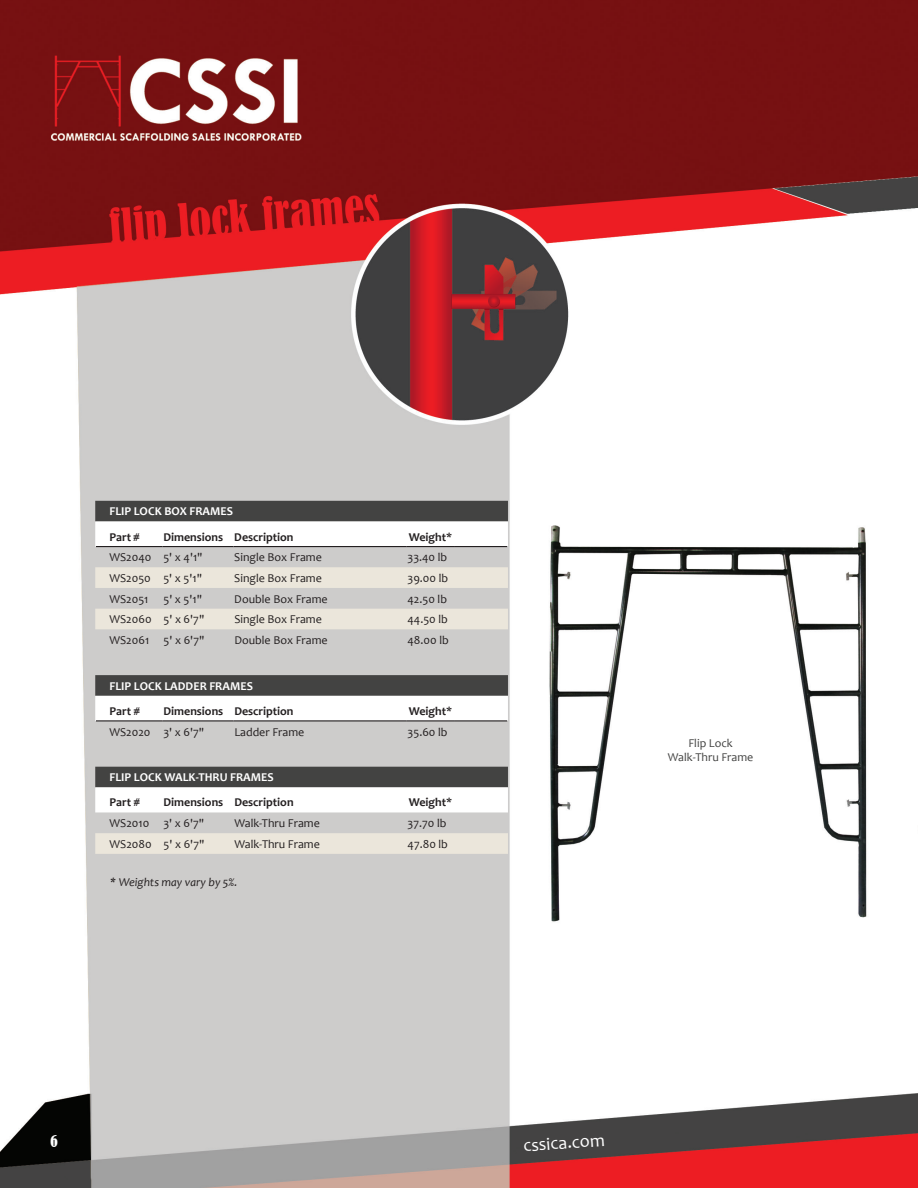
<style>
.page{position:relative;width:918px;height:1188px;background:#fff}
.page>*{position:absolute;margin:0;border:0;box-sizing:border-box;transform-origin:0 0}
.t1{font:18px "Candara";color:#fff}
.t2{font:condensed 15px "Bernard";color:#fff}
.t3{font:12px "Candara";color:#231f20}
.t4{font:700 12px "Candara";color:#231f20}
.t5{font:700 12px "Candara";color:#fff}
.t6{font:12px/14.4px "Candara";color:#434342;text-align:center}
.t7{font:italic 12px "Candara";color:#231f20}
</style>
<div class="page">
<img style="left:0;top:0;width:918px;height:1188px">
<div style="left:95px;top:501px;width:413px;height:20px;background:#434342"></div>
<svg style="left:95px;top:521px;width:413px;height:46px"></svg>
<svg style="left:95px;top:567px;width:413px;height:287px;fill:#cdcccb"></svg>
<hr style="left:96px;top:546px;width:67px;height:1px;background:#231f20">
<hr style="left:163px;top:546px;width:71px;height:1px;background:#231f20">
<hr style="left:234px;top:546px;width:173px;height:1px;background:#231f20">
<hr style="left:407px;top:546px;width:47px;height:1px;background:#231f20">
<hr style="left:454px;top:546px;width:53px;height:1px;background:#231f20">
<hr style="left:96px;top:720px;width:67px;height:1px;background:#231f20">
<hr style="left:163px;top:720px;width:71px;height:1px;background:#231f20">
<hr style="left:234px;top:720px;width:173px;height:1px;background:#231f20">
<hr style="left:407px;top:720px;width:47px;height:1px;background:#231f20">
<hr style="left:454px;top:720px;width:53px;height:1px;background:#231f20">
<p class="t5" style="left:110px;top:504px;width:125px">FLIP LOCK BOX FRAMES</p>
<p class="t4" style="left:110px;top:529px;width:32px">Part #</p>
<p class="t4" style="left:163px;top:529px;width:132px">Dimensions Description</p>
<p class="t4" style="left:409px;top:529px;width:45px">Weight*</p>
<p class="t3" style="left:110px;top:550px;width:95px">WS2040 5' x 4'1"</p>
<p class="t3" style="left:234px;top:550px;width:89px">Single Box Frame</p>
<p class="t3" style="left:408px;top:550px;width:41px">33.40 lb</p>
<p class="t3" style="left:110px;top:571px;width:94px">WS2050 5' x 5'1"</p>
<p class="t3" style="left:234px;top:571px;width:89px">Single Box Frame</p>
<p class="t3" style="left:408px;top:571px;width:42px">39.00 lb</p>
<p class="t3" style="left:110px;top:591px;width:94px">WS2051 5' x 5'1"</p>
<p class="t3" style="left:234px;top:591px;width:95px">Double Box Frame</p>
<p class="t3" style="left:408px;top:591px;width:41px">42.50 lb</p>
<p class="t3" style="left:110px;top:612px;width:96px">WS2060 5' x 6'7"</p>
<p class="t3" style="left:234px;top:612px;width:89px">Single Box Frame</p>
<p class="t3" style="left:408px;top:612px;width:42px">44.50 lb</p>
<p class="t3" style="left:110px;top:633px;width:96px">WS2061 5' x 6'7"</p>
<p class="t3" style="left:234px;top:633px;width:95px">Double Box Frame</p>
<p class="t3" style="left:408px;top:633px;width:43px">48.00 lb</p>
<p class="t5" style="left:110px;top:678px;width:145px">FLIP LOCK LADDER FRAMES</p>
<p class="t4" style="left:110px;top:704px;width:32px">Part #</p>
<p class="t4" style="left:163px;top:704px;width:132px">Dimensions Description</p>
<p class="t4" style="left:409px;top:704px;width:45px">Weight*</p>
<p class="t3" style="left:110px;top:724px;width:96px">WS2020 3' x 6'7"</p>
<p class="t3" style="left:234px;top:724px;width:71px">Ladder Frame</p>
<p class="t3" style="left:408px;top:724px;width:41px">35.60 lb</p>
<p class="t5" style="left:110px;top:770px;width:166px">FLIP LOCK WALK-THRU FRAMES</p>
<p class="t4" style="left:110px;top:795px;width:32px">Part #</p>
<p class="t4" style="left:163px;top:795px;width:132px">Dimensions Description</p>
<p class="t4" style="left:409px;top:795px;width:45px">Weight*</p>
<p class="t3" style="left:110px;top:816px;width:96px">WS2010 3' x 6'7"</p>
<p class="t3" style="left:234px;top:816px;width:87px">Walk-Thru Frame</p>
<p class="t3" style="left:408px;top:816px;width:40px">37.70 lb</p>
<p class="t3" style="left:110px;top:836px;width:96px">WS2080 5' x 6'7"</p>
<p class="t3" style="left:234px;top:836px;width:87px">Walk-Thru Frame</p>
<p class="t3" style="left:408px;top:836px;width:42px">47.80 lb</p>
<p class="t7" style="left:110px;top:874px;width:129px">* Weights may vary by 5%.</p>
<p class="t6" style="left:668px;top:736px;width:87px">Flip Lock<br>Walk-Thru Frame</p>
<p class="t2" style="left:50px;top:1132px;width:9px">6</p>
<h1 class="t1" style="left:522px;top:1134px;width:83px;rotate:-4deg">cssica.com</h1>
</div>
